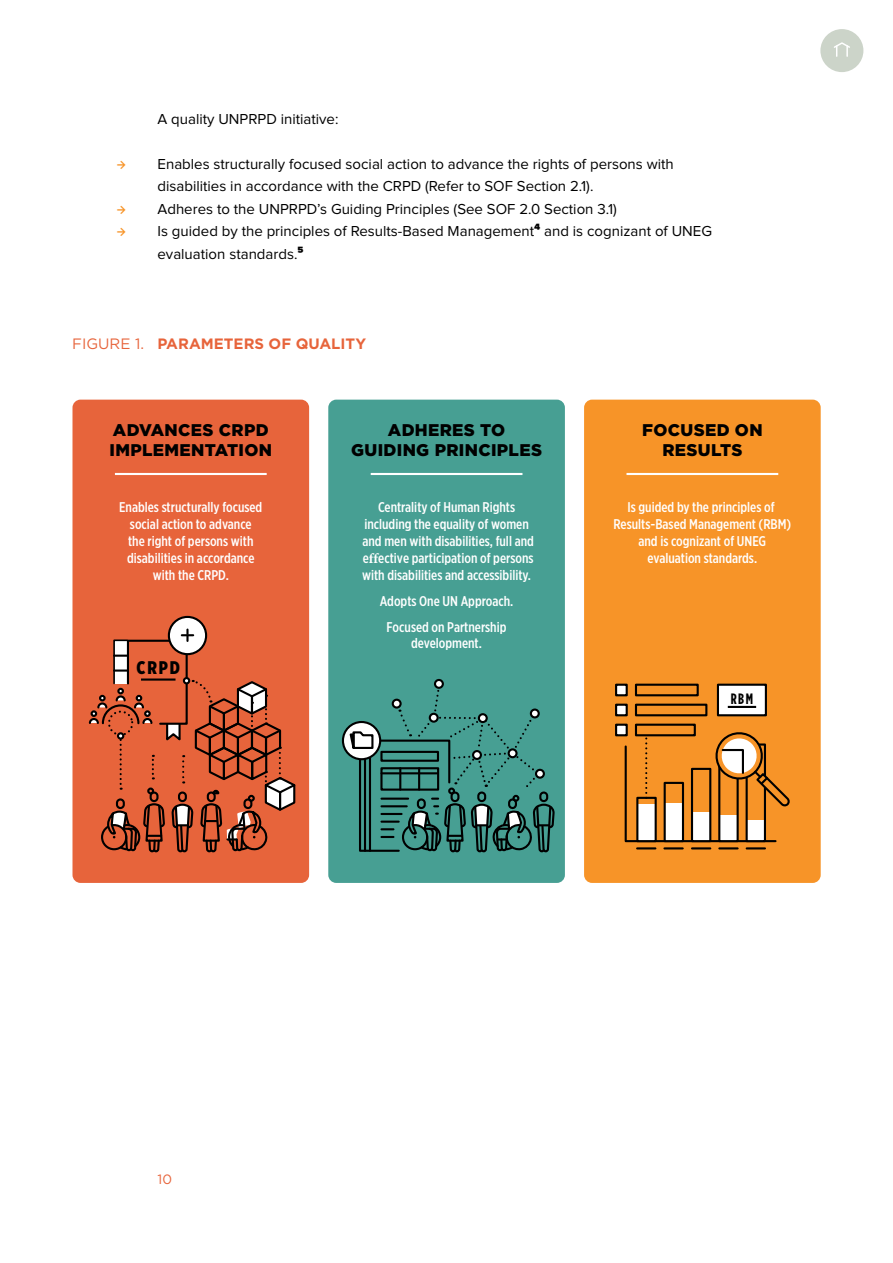
<style>
.page{position:relative;width:893px;height:1263px;background:#fff}
.page>*{position:absolute;margin:0;border:0;box-sizing:border-box;transform-origin:0 0}
.t1{font:900 18.3px "Gotham X Narrow";color:#000}
.t2{font:900 16.95px/20.2px "Gotham";letter-spacing:.02em;color:#000;text-align:center}
.t3{font:15px/22.5px "Proxima Nova";color:#000}
.t4{font:700 15px "Gotham";color:#e7643b}
.t5{font:700 15px "Gotham Condensed";color:#000}
.t6{font:500 14.1px/17px "Gotham X Narrow";color:#fff;text-align:center}
.t7{font:13.5px "Gotham";color:#e7643b}
.s1{font-weight:900}
.s2{font-weight:400}
.s3{font-family:"Minion Pro";font-weight:700}
</style>
<div class="page">
<div style="left:820px;top:29px;width:43px;height:43px;background:#ccd4c9;border-radius:50%"></div>
<svg style="left:834px;top:42px;width:16px;height:14px"></svg>
<div style="left:328px;top:400px;width:237px;height:483px;background:#479f93;border-radius:8px"></div>
<div style="left:72px;top:400px;width:237px;height:483px;background:#e7643b;border-radius:8px"></div>
<div style="left:584px;top:400px;width:237px;height:483px;background:#f79428;border-radius:8px"></div>
<div style="left:718px;top:685px;width:48px;height:30px;background:#fff"></div>
<div style="left:717px;top:684px;width:50px;height:32px;border:2px solid #000"></div>
<hr style="left:728px;top:706px;width:28px;height:2px;background:#000">
<div style="left:616px;top:685px;width:11px;height:10px;background:#fff"></div>
<div style="left:616px;top:705px;width:11px;height:10px;background:#fff"></div>
<div style="left:616px;top:725px;width:11px;height:10px;background:#fff"></div>
<div style="left:615px;top:684px;width:13px;height:12px;border:2px solid #000"></div>
<div style="left:635px;top:684px;width:64px;height:12px;border:2px solid #000"></div>
<div style="left:615px;top:704px;width:13px;height:12px;border:2px solid #000"></div>
<div style="left:635px;top:704px;width:72px;height:12px;border:2px solid #000"></div>
<div style="left:615px;top:724px;width:13px;height:12px;border:2px solid #000"></div>
<div style="left:635px;top:724px;width:61px;height:12px;border:2px solid #000"></div>
<svg style="left:624px;top:728px;width:166px;height:121px"></svg>
<hr style="left:115px;top:473px;width:152px;height:2px;background:#fff">
<hr style="left:371px;top:473px;width:151px;height:2px;background:#fff">
<hr style="left:626px;top:473px;width:152px;height:2px;background:#fff">
<svg style="left:343px;top:722px;width:37px;height:37px"></svg>
<div style="left:342px;top:721px;width:39px;height:39px;border:2px solid #000;border-radius:50%"></div>
<div style="left:435px;top:680px;width:8px;height:8px;background:#fff;border-radius:50%"></div>
<div style="left:434px;top:679px;width:10px;height:10px;border:2px solid #000;border-radius:50%"></div>
<svg style="left:348px;top:684px;width:207px;height:169px"></svg>
<div style="left:536px;top:770px;width:8px;height:8px;background:#fff;border-radius:50%"></div>
<div style="left:535px;top:769px;width:10px;height:10px;border:2px solid #000;border-radius:50%"></div>
<div style="left:509px;top:749px;width:7px;height:8px;background:#fff;border-radius:50%"></div>
<div style="left:508px;top:748px;width:10px;height:10px;border:2px solid #000;border-radius:50%"></div>
<div style="left:531px;top:709px;width:8px;height:8px;background:#fff;border-radius:50%"></div>
<div style="left:530px;top:708px;width:10px;height:10px;border:2px solid #000;border-radius:50%"></div>
<svg style="left:169px;top:617px;width:37px;height:37px"></svg>
<div style="left:168px;top:616px;width:39px;height:39px;border:2px solid #000;border-radius:50%"></div>
<svg style="left:88px;top:629px;width:208px;height:224px"></svg>
<div style="left:117px;top:732px;width:7px;height:8px;border:2px solid #000;border-radius:50%"></div>
<p class="t3" style="left:158px;top:108px;width:182px">A quality UNPRPD initiative:</p>
<p class="t3" style="left:158px;top:153px;width:518px">Enables structurally focused social action to advance the rights of persons with disabilities in accordance with the CRPD (Refer to SOF Section 2.1).</p>
<p class="t3" style="left:158px;top:198px;width:461px">Adheres to the UNPRPD’s Guiding Principles (See SOF 2.0 Section 3.1)</p>
<p class="t3" style="left:158px;top:221px;width:556px">Is guided by the principles of Results-Based Management<span class="s1">⁴</span> and is cognizant of UNEG evaluation standards.<span class="s1">⁵</span></p>
<p class="t4" style="left:72px;top:335px;width:295px"><span class="s2">FIGURE 1.</span> PARAMETERS OF QUALITY</p>
<p class="t2" style="left:110px;top:419px;width:164px;text-align:left">ADVANCES CRPD<br>IMPLEMENTATION</p>
<p class="t2" style="left:351px;top:419px;width:192px">ADHERES TO<br>GUIDING PRINCIPLES</p>
<p class="t6" style="left:119px;top:499px;width:145px">Enables structurally focused social action to advance<br>the right of persons with disabilities in accordance with the CRPD.</p>
<p class="t6" style="left:362px;top:499px;width:173px">Centrality of Human Rights including the equality of women and men with disabilities, full and e<span class="s3">ff</span>ective participation of persons with disabilities and accessibility.</p>
<p class="t6" style="left:380px;top:588px;width:135px;line-height:25.8px">Adopts One UN Approach.<br>Focused on Partnership</p>
<p class="t6" style="left:411px;top:635px;width:72px">development.</p>
<p class="t1" style="left:137px;top:656px;width:45px">CRPD</p>
<p class="t2" style="left:642px;top:419px;width:122px">FOCUSED ON<br>RESULTS</p>
<p class="t6" style="left:613px;top:499px;width:179px">Is guided by the principles of<br>Results-Based Management (RBM) and is cognizant of UNEG evaluation standards.</p>
<p class="t5" style="left:731px;top:690px;width:24px">RBM</p>
<p class="t7" style="left:157px;top:1171px;width:16px">10</p>
</div>
